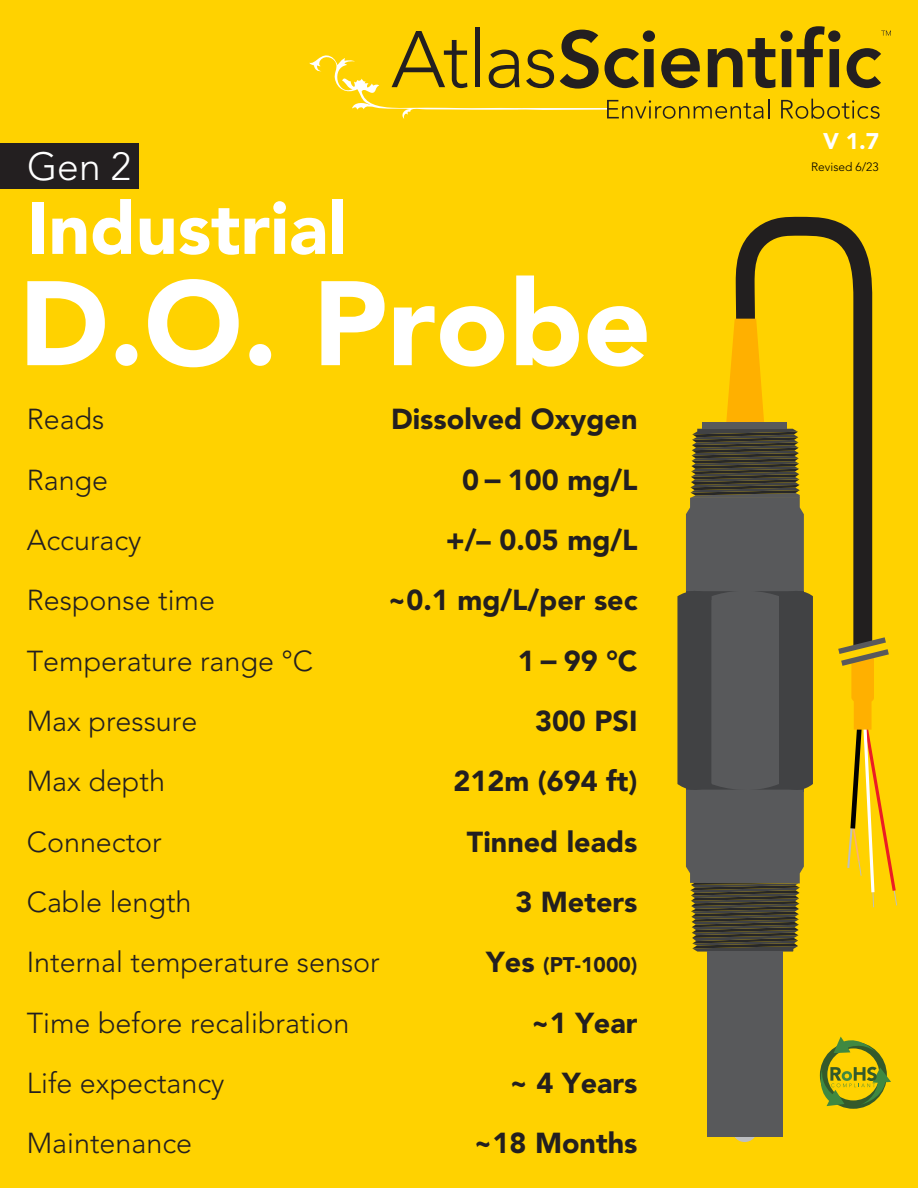
<style>
.page{position:relative;width:918px;height:1188px;background:#ffd200}
.page>*{position:absolute;margin:0;border:0;box-sizing:border-box;transform-origin:0 0}
.t1{font:900 118.65px "Avenir";color:#fff}
.t2{font:900 72.6px "Avenir";color:#fff}
.t3{font:300 39px "Avenir";color:#fff}
.t4{font:300 28.65px "Avenir";color:#231f20}
.t5{font:900 28.65px "Avenir";color:#231f20}
.t6{font:900 22.5px "Avenir LT Pro";color:#fff}
.t7{font:900 21px "Avenir";color:#231f20}
.t8{font:300 12px "Avenir LT Pro";color:#000}
.s1{font-size:28.65px}
</style>
<div class="page">
<div style="left:0;top:143px;width:138px;height:46px;background:#231f20"></div>
<svg style="left:819px;top:1036px;width:72px;height:73px"></svg>
<svg style="left:734px;top:1137px;width:21px;height:5px"></svg>
<svg style="left:736px;top:217px;width:136px;height:420px"></svg>
<svg style="left:726px;top:319px;width:38px;height:104px"></svg>
<svg style="left:838px;top:637px;width:59px;height:270px"></svg>
<div style="left:707px;top:952px;width:76px;height:185px;background:#58595b"></div>
<div style="left:703px;top:423px;width:84px;height:6px;background:#58595b"></div>
<svg style="left:677px;top:429px;width:136px;height:523px;background:#635e43"></svg>
<svg style="left:309px;top:26px;width:582px;height:93px"></svg>
<p class="t3" style="left:27px;top:144px;width:106px">Gen 2</p>
<p class="t2" style="left:27px;top:185px;width:321px">Industrial</p>
<p class="t1" style="left:19px;top:252px;width:634px">D.O. Probe</p>
<p class="t4" style="left:27px;top:403px;width:79px">Reads</p>
<p class="t5" style="left:391px;top:402px;width:248px">Dissolved Oxygen</p>
<p class="t4" style="left:27px;top:463px;width:83px">Range</p>
<p class="t5" style="left:462px;top:462px;width:177px">0− 100 mg/L</p>
<p class="t4" style="left:27px;top:523px;width:116px">Accuracy</p>
<p class="t5" style="left:446px;top:523px;width:193px">+/– 0.05 mg/L</p>
<p class="t4" style="left:27px;top:584px;width:190px">Response time</p>
<p class="t5" style="left:387px;top:583px;width:252px">~0.1 mg/L/per sec</p>
<p class="t4" style="left:27px;top:644px;width:288px">Temperature range °C</p>
<p class="t5" style="left:518px;top:643px;width:121px">1− 99 °C</p>
<p class="t4" style="left:27px;top:704px;width:172px">Max pressure</p>
<p class="t5" style="left:535px;top:704px;width:104px">300 PSI</p>
<p class="t4" style="left:27px;top:765px;width:140px">Max depth</p>
<p class="t5" style="left:453px;top:764px;width:186px">212m (694 ft)</p>
<p class="t4" style="left:27px;top:825px;width:137px">Connector</p>
<p class="t5" style="left:467px;top:824px;width:172px">Tinned leads</p>
<p class="t4" style="left:27px;top:885px;width:166px">Cable length</p>
<p class="t5" style="left:515px;top:885px;width:124px">3 Meters</p>
<p class="t4" style="left:27px;top:946px;width:355px">Internal temperature sensor</p>
<p class="t7" style="left:486px;top:952px;width:153px"><span class="s1">Yes</span> (PT-1000)</p>
<p class="t4" style="left:27px;top:1006px;width:324px">Time before recalibration</p>
<p class="t5" style="left:531px;top:1005px;width:108px">~1 Year</p>
<p class="t4" style="left:27px;top:1066px;width:199px">Life expectancy</p>
<p class="t5" style="left:509px;top:1066px;width:130px">~ 4 Years</p>
<p class="t4" style="left:27px;top:1127px;width:167px">Maintenance</p>
<p class="t5" style="left:473px;top:1126px;width:166px">~18 Months</p>
<p class="t6" style="left:823px;top:127px;width:57px">V 1.7</p>
<p class="t8" style="left:811px;top:160px;width:69px">Revised 6/23</p>
</div>
